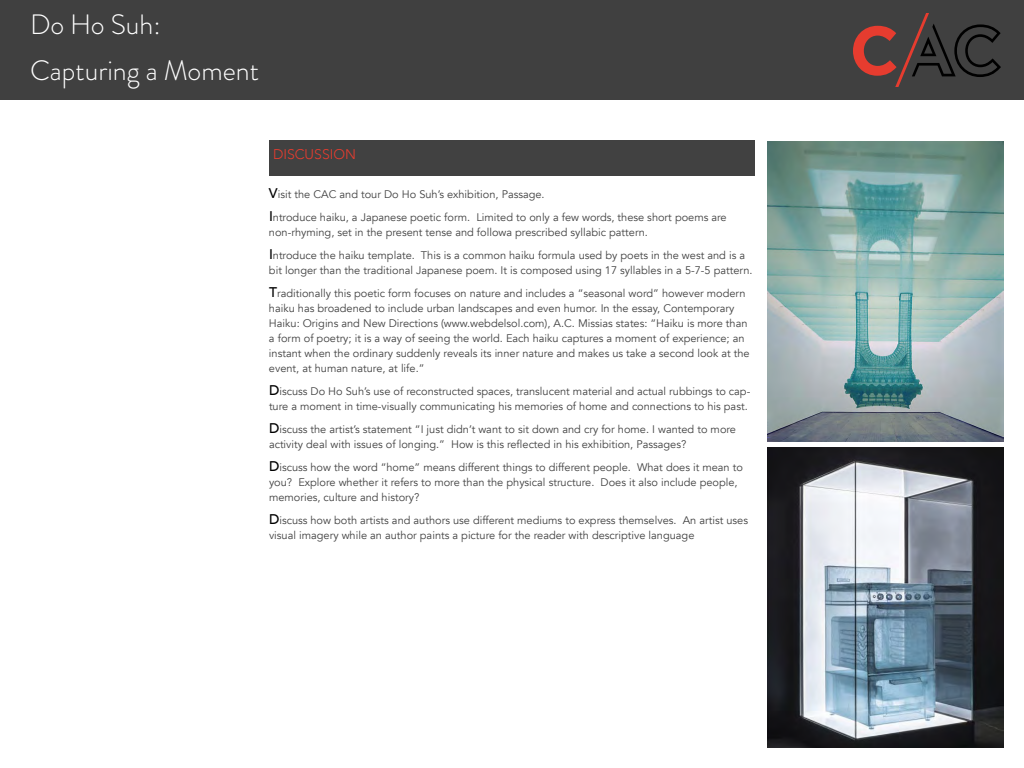
<style>
.page{position:relative;width:1024px;height:768px;background:#fff}
.page>*{position:absolute;margin:0;border:0;box-sizing:border-box;transform-origin:0 0}
.t1{font:300 28px/46px "Brandon Grotesque";color:#fff}
.t2{font:300 14px "Avenir";color:#e63c2f}
.t3{font:11px/15px "Avenir";color:#414141}
.s1{font-weight:500;font-size:14px;color:#000}
</style>
<div class="page">
<div style="left:269px;top:140px;width:486px;height:36px;background:#414141"></div>
<div style="left:0;top:0;width:1024px;height:100px;background:#404040"></div>
<svg style="left:853px;top:13px;width:148px;height:74px"></svg>
<img style="left:767px;top:141px;width:237px;height:300px">
<img style="left:767px;top:447px;width:237px;height:301px">
<h1 class="t1" style="left:30px;top:1px;width:231px">Do Ho Suh:<br>Capturing a Moment</h1>
<p class="t2" style="left:273px;top:146px;width:85px">DISCUSSION</p>
<p class="t3" style="left:269px;top:183px;width:459px;line-height:23px"><span class="s1">V</span>isit the CAC and tour Do Ho Suh’s exhibition, Passage.<br><span class="s1">I</span>ntroduce haiku, a Japanese poetic form. Limited to only a few words, these short poems are</p>
<p class="t3" style="left:269px;top:221px;width:478px;line-height:23px">non-rhyming, set in the present tense and followa prescribed syllabic pattern.<br><span class="s1">I</span>ntroduce the haiku template. This is a common haiku formula used by poets in the west and is a</p>
<p class="t3" style="left:269px;top:259px;width:485px;line-height:23px">bit longer than the traditional Japanese poem. It is composed using 17 syllables in a 5-7-5 pattern.<br><span class="s1">T</span>raditionally this poetic form focuses on nature and includes a “seasonal word” however modern</p>
<p class="t3" style="left:269px;top:301px;width:482px">haiku has broadened to include urban landscapes and even humor. In the essay, Contemporary Haiku: Origins and New Directions (www.webdelsol.com), A.C. Missias states: “Haiku is more than a form of poetry; it is a way of seeing the world. Each haiku captures a moment of experience; an instant when the ordinary suddenly reveals its inner nature and makes us take a second look at the event, at human nature, at life.”</p>
<p class="t3" style="left:269px;top:384px;width:483px"><span class="s1">D</span>iscuss Do Ho Suh’s use of reconstructed spaces, translucent material and actual rubbings to cap&shy;ture a moment in time-visually communicating his memories of home and connections to his past.</p>
<p class="t3" style="left:269px;top:422px;width:469px"><span class="s1">D</span>iscuss the artist’s statement “I just didn’t want to sit down and cry for home. I wanted to more activity deal with issues of longing.” How is this reflected in his exhibition, Passages?</p>
<p class="t3" style="left:269px;top:460px;width:476px"><span class="s1">D</span>iscuss how the word “home” means different things to different people. What does it mean to you? Explore whether it refers to more than the physical structure. Does it also include people, memories, culture and history?</p>
<p class="t3" style="left:269px;top:513px;width:481px"><span class="s1">D</span>iscuss how both artists and authors use different mediums to express themselves. An artist uses visual imagery while an author paints a picture for the reader with descriptive language</p>
</div>
